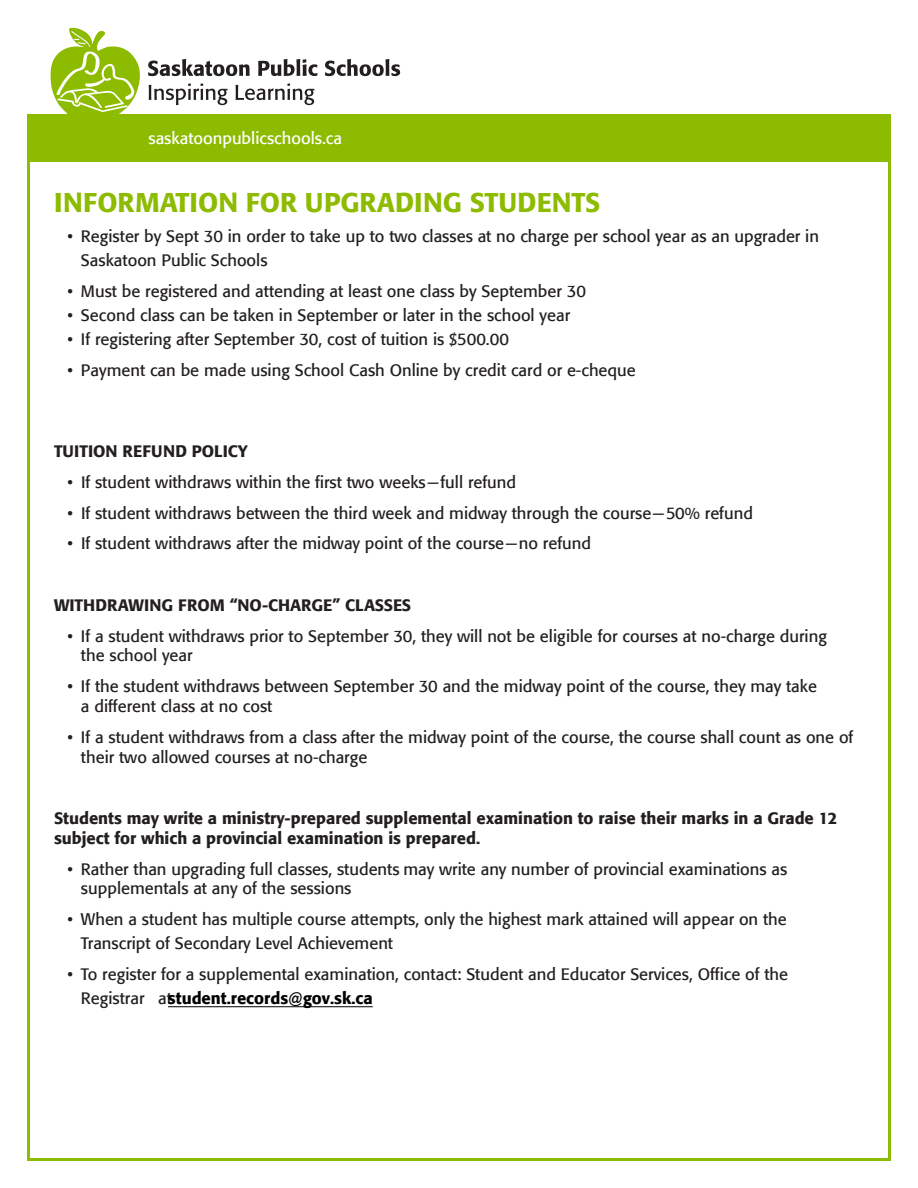
<style>
.page{position:relative;width:918px;height:1188px;background:#fff}
.page>*{position:absolute;margin:0;border:0;box-sizing:border-box;transform-origin:0 0}
.t1{font:500 27px "Formata";color:#8dbb00}
.t2{font:16.5px/19.8px "Formata";color:#231f20}
.t3{font:500 16.5px/19.8px "Formata";color:#231f20}
.t4{font:16.5px "Formata";color:#fff}
.s1{font-weight:500;color:#000}
</style>
<div class="page">
<div style="left:27px;top:114px;width:864px;height:48px;background:#8dbb00"></div>
<svg style="left:148px;top:59px;width:102px;height:17px"></svg>
<svg style="left:258px;top:59px;width:59px;height:17px"></svg>
<svg style="left:325px;top:59px;width:75px;height:17px"></svg>
<svg style="left:149px;top:83px;width:79px;height:22px"></svg>
<svg style="left:236px;top:83px;width:78px;height:22px"></svg>
<svg style="left:50px;top:27px;width:90px;height:87px"></svg>
<hr style="left:168px;top:1006px;width:205px;height:1px;background:#000">
<p class="t4" style="left:148px;top:128px;width:195px">saskatoonpublicschools.ca</p>
<p class="t1" style="left:54px;top:186px;width:548px">INFORMATION FOR UPGRADING STUDENTS</p>
<p class="t2" style="left:81px;top:225px;width:740px;line-height:24px;text-indent:-13px">• Register by Sept 30 in order to take up to two classes at no charge per school year as an upgrader in<br>Saskatoon Public Schools</p>
<p class="t2" style="left:67px;top:281px;width:520px">• Must be registered and attending at least one class by September 30</p>
<p class="t2" style="left:67px;top:305px;width:504px">• Second class can be taken in September or later in the school year</p>
<p class="t2" style="left:67px;top:329px;width:443px">• If registering after September 30, cost of tuition is $500.00</p>
<p class="t2" style="left:67px;top:360px;width:570px">• Payment can be made using School Cash Online by credit card or e-cheque</p>
<p class="t3" style="left:54px;top:441px;width:195px">TUITION REFUND POLICY</p>
<p class="t2" style="left:68px;top:472px;width:450px">• If student withdraws within the first two weeks—full refund</p>
<p class="t2" style="left:68px;top:503px;width:687px">• If student withdraws between the third week and midway through the course—50% refund</p>
<p class="t2" style="left:68px;top:534px;width:525px">• If student withdraws after the midway point of the course—no refund</p>
<p class="t3" style="left:54px;top:595px;width:359px">WITHDRAWING FROM “NO-CHARGE” CLASSES</p>
<p class="t2" style="left:81px;top:626px;width:747px;text-indent:-13px">• If a student withdraws prior to September 30, they will not be eligible for courses at no-charge during the school year</p>
<p class="t2" style="left:81px;top:676px;width:738px;text-indent:-13px">• If the student withdraws between September 30 and the midway point of the course, they may take a different class at no cost</p>
<p class="t2" style="left:81px;top:727px;width:774px;text-indent:-13px">• If a student withdraws from a class after the midway point of the course, the course shall count as one of their two allowed courses at no-charge</p>
<p class="t3" style="left:54px;top:808px;width:785px">Students may write a ministry-prepared supplemental examination to raise their marks in a Grade 12 subject for which a provincial examination is prepared.</p>
<p class="t2" style="left:81px;top:859px;width:708px;text-indent:-13px">• Rather than upgrading full classes, students may write any number of provincial examinations as supplementals at any of the sessions</p>
<p class="t2" style="left:81px;top:907px;width:707px;line-height:24px;text-indent:-13px">• When a student has multiple course attempts, only the highest mark attained will appear on the<br>Transcript of Secondary Level Achievement</p>
<p class="t2" style="left:81px;top:962px;width:709px;line-height:24px;text-indent:-13px">• To register for a supplemental examination, contact: Student and Educator Services, Office of the<br>Registrar at<span class="s1">student.records@gov.sk.ca</span></p>
</div>
